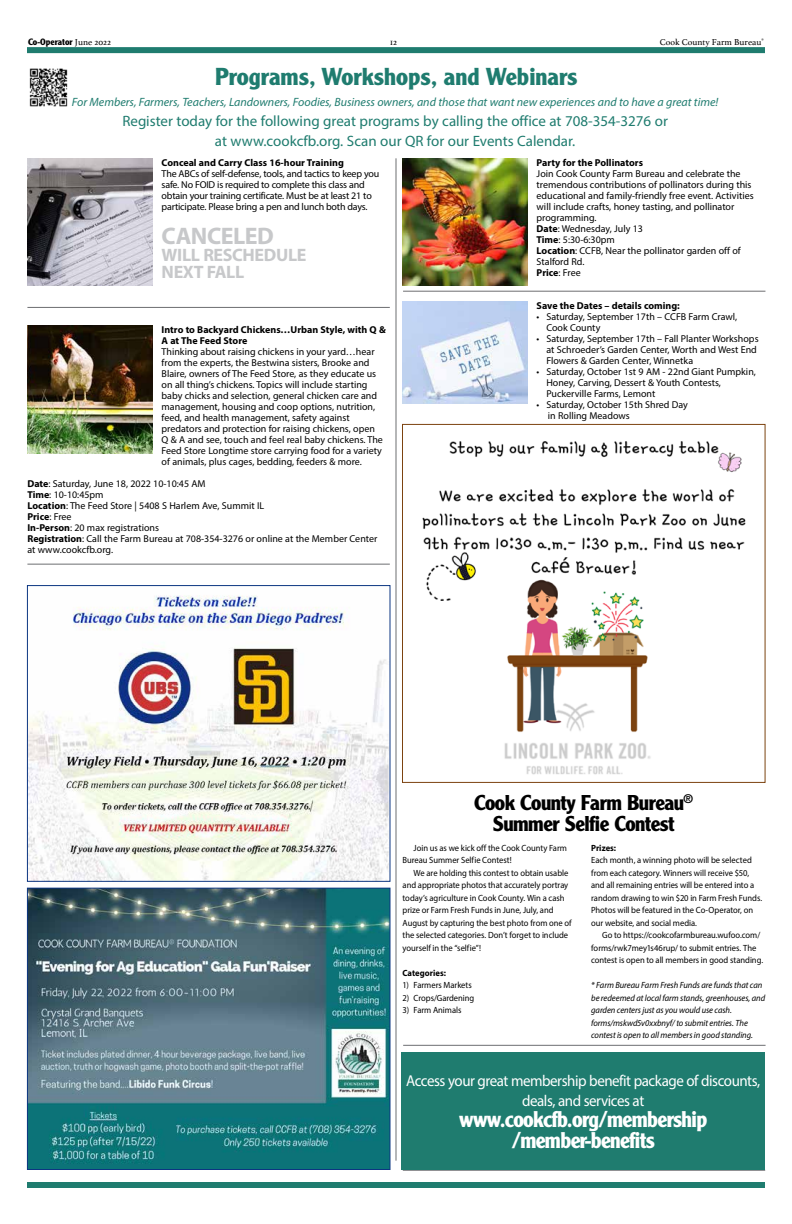
<style>
.page{position:relative;width:792px;height:1224px;background:#fff}
.page>*{position:absolute;margin:0;border:0;box-sizing:border-box;transform-origin:0 0}
.t1{font:700 24px "Clearface Gothic LH";color:#1f7c6f}
.t2{font:700 24px "Myriad Pro";letter-spacing:-.02em;color:#c7c8ca}
.t3{font:700 22.2px/21.3px "Clearface Gothic LH";letter-spacing:-.03em;color:#fff;text-align:center;scale:.95 1}
.t4{font:700 21px/21px "Clearface Gothic LH";letter-spacing:-.025em;color:#000;text-align:center}
.t5{font:700 18px/17px "Myriad Pro";letter-spacing:-.02em;color:#c7c8ca}
.t6{font:15.8px/20px "Myriad Pro";letter-spacing:-.03em;color:#fff;text-align:center;scale:.95 1}
.t7{font:15px/20px "Myriad Pro";color:#1f7c6f;text-align:center}
.t8{font:italic 12px "Myriad Pro";color:#1f7c6f}
.t9{font:10px/11px "Myriad Pro";color:#000}
.t10{font:10px/11px "Myriad Pro";letter-spacing:-.02em;color:#000}
.t11{font:700 10px/11px "Myriad Pro";color:#000}
.t12{font:9px/12.5px "Myriad Pro";letter-spacing:-.005em;color:#000;scale:.95 1}
.t13{font:italic 9px/12.5px "Myriad Pro";letter-spacing:-.005em;color:#000;scale:.95 1}
.t14{font:9px "Athelas";color:#000}
.t15{font:700 9px "Clearface Gothic LH";color:#000}
.t16{font:700 9px "Myriad Pro";letter-spacing:.005em;color:#000;scale:.95 1}
.s1{font-family:"Athelas";font-weight:400}
.s2{font-weight:700}
</style>
<div class="page">
<div style="left:27px;top:47px;width:738px;height:6px;background:#1f7c6f"></div>
<div style="left:27px;top:1182px;width:738px;height:6px;background:#1f7c6f"></div>
<hr style="left:403px;top:1170px;width:362px;height:1px;background:#6d6e71">
<img style="left:29px;top:595px;width:359px;height:285px">
<div style="left:27px;top:585px;width:363px;height:297px;border:1px solid #0c3682"></div>
<img style="left:422px;top:441px;width:324px;height:334px">
<div style="left:402px;top:424px;width:364px;height:359px;border:1px solid #7c4310"></div>
<img style="left:29px;top:890px;width:359px;height:278px">
<div style="left:27px;top:888px;width:363px;height:282px;border:1px solid #0c3682"></div>
<img style="left:29px;top:68px;width:39px;height:39px">
<hr style="left:27px;top:307px;width:363px;height:1px;background:#6d6e71">
<hr style="left:403px;top:291px;width:362px;height:1px;background:#6d6e71">
<hr style="left:27px;top:564px;width:363px;height:1px;background:#6d6e71">
<img style="left:27px;top:158px;width:126px;height:128px">
<img style="left:27px;top:326px;width:126px;height:127px">
<img style="left:402px;top:158px;width:126px;height:128px">
<img style="left:402px;top:301px;width:126px;height:103px">
<hr style="left:396px;top:158px;width:1px;height:1003px;background:#6d6e71">
<hr style="left:403px;top:1045px;width:363px;height:1px;background:#6d6e71">
<div style="left:401px;top:1052px;width:364px;height:118px;background:#1f7c6f"></div>
<p class="t15" style="left:28px;top:37px;width:84px">Co-Operator <span class="s1">June 2022</span></p>
<p class="t14" style="left:390px;top:35px;width:8px">12</p>
<p class="t14" style="left:660px;top:35px;width:105px">Cook County Farm Bureau<sup>®</sup></p>
<h1 class="t1" style="left:215px;top:62px;width:364px">Programs, Workshops, and Webinars</h1>
<p class="t8" style="left:72px;top:95px;width:648px">For Members, Farmers, Teachers, Landowners, Foodies, Business owners, and those that want new experiences and to have a great time!</p>
<h3 class="t7" style="left:122px;top:111px;width:547px">Register today for the following great programs by calling the office at 708-354-3276 or at www.cookcfb.org. Scan our QR for our Events Calendar.</h3>
<p class="t11" style="left:162px;top:157px;width:184px">Conceal and Carry Class 16-hour Training</p>
<p class="t10" style="left:162px;top:168px;width:219px">The ABCs of self-defense, tools, and tactics to keep you safe. No FOID is required to complete this class and obtain your training certificate. Must be at least 21 to participate. Please bring a pen and lunch both days.</p>
<h1 class="t2" style="left:162px;top:220px;width:114px">CANCELED</h1>
<h3 class="t5" style="left:162px;top:246px;width:146px">WILL RESCHEDULE<br>NEXT FALL</h3>
<p class="t11" style="left:537px;top:157px;width:108px">Party for the Pollinators</p>
<p class="t9" style="left:537px;top:168px;width:219px">Join Cook County Farm Bureau and celebrate the tremendous contributions of pollinators during this educational and family-friendly free event. Activities will include crafts, honey tasting, and pollinator programming.<br><span class="s2">Date</span>: Wednesday, July 13<br><span class="s2">Time</span>: 5:30-6:30pm<br><span class="s2">Location</span>: CCFB, Near the pollinator garden off of Stalford Rd.<br><span class="s2">Price</span>: Free</p>
<p class="t11" style="left:537px;top:299px;width:145px">Save the Dates – details coming:</p>
<p class="t9" style="left:546px;top:311px;width:192px;text-indent:-10px">• Saturday, September 17th – CCFB Farm Crawl,<br>Cook County</p>
<p class="t9" style="left:546px;top:333px;width:214px;text-indent:-10px">• Saturday, September 17th – Fall Planter Workshops at Schroeder’s Garden Center, Worth and West End<br>Flowers &amp; Garden Center, Winnetka</p>
<p class="t9" style="left:546px;top:366px;width:211px;text-indent:-10px">• Saturday, October 1st 9 AM - 22nd Giant Pumpkin,<br>Honey, Carving, Dessert &amp; Youth Contests,<br>Puckerville Farms, Lemont</p>
<p class="t9" style="left:548px;top:399px;width:142px;text-indent:-11px">• Saturday, October 15th Shred Day in Rolling Meadows</p>
<p class="t11" style="left:162px;top:324px;width:226px">Intro to Backyard Chickens…Urban Style, with Q &amp;<br>A at The Feed Store</p>
<p class="t9" style="left:162px;top:346px;width:223px">Thinking about raising chickens in your yard…hear from the experts, the Bestwina sisters, Brooke and Blaire, owners of The Feed Store, as they educate us on all thing’s chickens. Topics will include starting baby chicks and selection, general chicken care and management, housing and coop options, nutrition, feed, and health management, safety against predators and protection for raising chickens, open Q &amp; A and see, touch and feel real baby chickens. The Feed Store Longtime store carrying food for a variety of animals, plus cages, bedding, feeders &amp; more.</p>
<p class="t9" style="left:27px;top:478px;width:351px"><span class="s2">Date</span>: Saturday, June 18, 2022 10-10:45 AM<br><span class="s2">Time</span>: 10-10:45pm<br><span class="s2">Location</span>: The Feed Store | 5408 S Harlem Ave, Summit IL<br><span class="s2">Price</span>: Free<br><span class="s2">In-Person</span>: 20 max registrations<br><span class="s2">Registration</span>: Call the Farm Bureau at 708-354-3276 or online at the Member Center at www.cookcfb.org.</p>
<h3 class="t4" style="left:474px;top:793px;width:220px">Cook County Farm Bureau<sup>®<br></sup>Summer Selfie Contest</h3>
<p class="t12" style="left:403px;top:841px;width:175px;text-indent:11px">Join us as we kick off the Cook County Farm<br>Bureau Summer Selfie Contest!</p>
<p class="t12" style="left:403px;top:866px;width:180px;text-indent:11px">We are holding this contest to obtain usable and appropriate photos that accurately portray today’s agriculture in Cook County. Win a cash prize or Farm Fresh Funds in June, July, and August by capturing the best photo from one of the selected categories. Don’t forget to include yourself in the “selfie”!</p>
<p class="t16" style="left:403px;top:967px;width:47px">Categories:</p>
<p class="t12" style="left:403px;top:979px;width:74px">1) Farmers Markets</p>
<p class="t12" style="left:403px;top:991px;width:77px">2) Crops/Gardening</p>
<p class="t12" style="left:403px;top:1004px;width:63px">3) Farm Animals</p>
<p class="t16" style="left:591px;top:842px;width:28px">Prizes:</p>
<p class="t12" style="left:591px;top:854px;width:182px">Each month, a winning photo will be selected from each category. Winners will receive $50, and all remaining entries will be entered into a random drawing to win $20 in Farm Fresh Funds.<br>Photos will be featured in the Co-Operator, on our website, and social media.</p>
<p class="t12" style="left:591px;top:929px;width:183px;text-indent:11px">Go to https://cookcofarmbureau.wufoo.com/ forms/rwk7mey1s46rup/ to submit entries. The contest is open to all members in good standing.</p>
<p class="t13" style="left:591px;top:979px;width:185px">* Farm Bureau Farm Fresh Funds are funds that can be redeemed at local farm stands, greenhouses, and garden centers just as you would use cash. forms/mskwd5v0xxbnyf/ to submit entries. The contest is open to all members in good standing.</p>
<h3 class="t6" style="left:406px;top:1070px;width:374px">Access your great membership benefit package of discounts, deals, and services at</h3>
<h2 class="t3" style="left:459px;top:1109px;width:263px">www.cookcfb.org/membership /member-benefits</h2>
</div>
